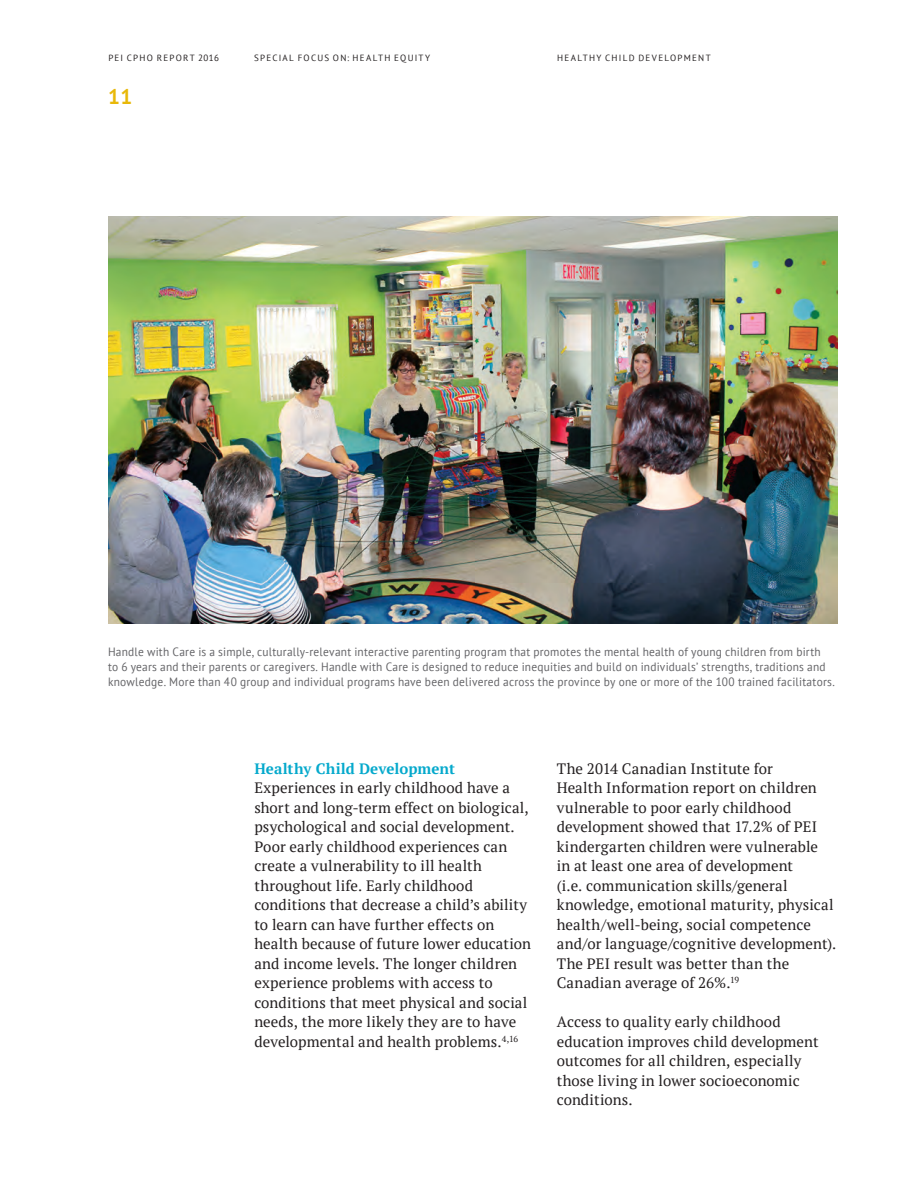
<style>
.page{position:relative;width:918px;height:1188px;background:#fff}
.page>*{position:absolute;margin:0;border:0;box-sizing:border-box;transform-origin:0 0}
.t1{font:700 21px "PT Sans";color:#e8b809}
.t2{font:15px/19.5px "PT Serif";letter-spacing:.005em;color:#231f20}
.t3{font:700 15px "PT Serif";color:#05a9cc}
.t4{font:12px/15px "PT Sans";letter-spacing:.02em;color:#636366;scale:.95 1}
.t5{font:9px "PT Sans";letter-spacing:.14em;color:#231f20}
</style>
<div class="page">
<img style="left:108px;top:216px;width:730px;height:408px">
<p class="t5" style="left:108px;top:52px;width:112px">PEI CPHO REPORT 2016</p>
<p class="t5" style="left:254px;top:52px;width:178px">SPECIAL FOCUS ON: HEALTH EQUITY</p>
<h1 class="t1" style="left:108px;top:83px;width:26px">11</h1>
<p class="t5" style="left:557px;top:52px;width:155px">HEALTHY CHILD DEVELOPMENT</p>
<p class="t4" style="left:108px;top:644px;width:767px">Handle with Care is a simple, culturally-relevant interactive parenting program that promotes the mental health of young children from birth<br>to 6 years and their parents or caregivers. Handle with Care is designed to reduce inequities and build on individuals’ strengths, traditions and knowledge. More than 40 group and individual programs have been delivered across the province by one or more of the 100 trained facilitators.</p>
<p class="t3" style="left:254px;top:758px;width:202px">Healthy Child Development</p>
<p class="t2" style="left:254px;top:778px;width:278px">Experiences in early childhood have a short and long-term effect on biological, psychological and social development.<br>Poor early childhood experiences can create a vulnerability to ill health throughout life. Early childhood conditions that decrease a child’s ability to learn can have further effects on health because of future lower education and income levels. The longer children experience problems with access to conditions that meet physical and social needs, the more likely they are to have developmental and health problems.<sup>4,16</sup></p>
<p class="t2" style="left:557px;top:758px;width:281px">The 2014 Canadian Institute for<br>Health Information report on children vulnerable to poor early childhood development showed that 17.2% of PEI kindergarten children were vulnerable<br>in at least one area of development<br>(i.e. communication skills/general knowledge, emotional maturity, physical health/well-being, social competence and/or language/cognitive development).<br>The PEI result was better than the Canadian average of 26%.<sup>19</sup></p>
<p class="t2" style="left:557px;top:1012px;width:263px">Access to quality early childhood education improves child development outcomes for all children, especially those living in lower socioeconomic conditions.</p>
</div>
